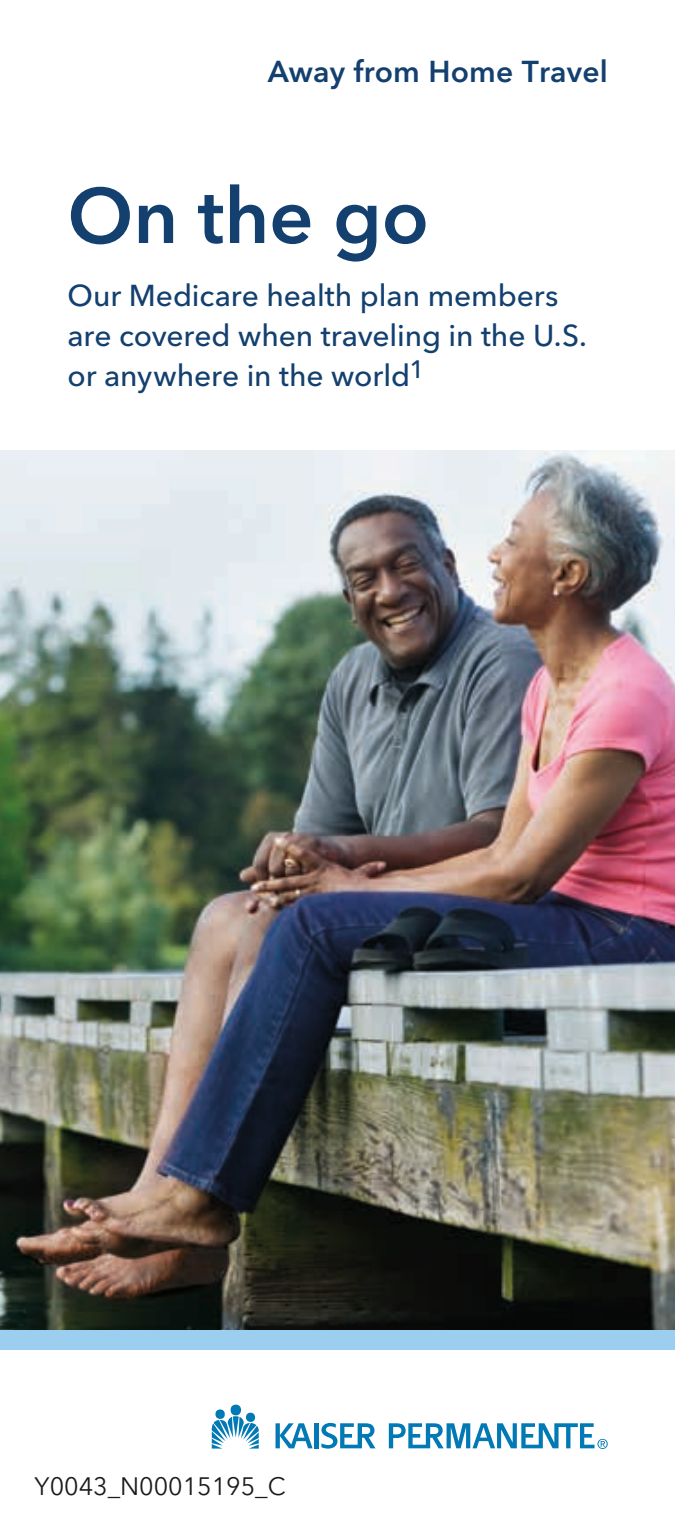
<style>
.page{position:relative;width:675px;height:1530px;background:#fff}
.page>*{position:absolute;margin:0;border:0;box-sizing:border-box;transform-origin:0 0}
.Title_1{font:600 77.5px "Avenir Next LT Pro";color:#13406f}
.Title_2{font:500 30px/40px "Avenir Next LT Pro";letter-spacing:-.005em;color:#13406f}
.Body_text_2{font:600 30px "Avenir Next LT Pro";letter-spacing:.005em;color:#13406f}
.Subhead_1_Bold_14_19{font:25px "Avenir Next LT Pro";color:#1c1b1a}
</style>
<div class="page">
<img style="left:0;top:450px;width:675px;height:880px">
<div style="left:0;top:1330px;width:675px;height:20px;background:#9ccef0"></div>
<svg style="left:212px;top:1409px;width:47px;height:40px"></svg>
<div style="left:230px;top:1405px;width:11px;height:10px;background:#0079b4;border-radius:50%"></div>
<hr style="left:314px;top:1423px;width:4px;height:25px;background:#0079b4">
<svg style="left:276px;top:1423px;width:37px;height:25px"></svg>
<svg style="left:321px;top:1423px;width:54px;height:26px"></svg>
<svg style="left:389px;top:1423px;width:219px;height:26px"></svg>
<p class="Body_text_2" style="left:268px;top:54px;width:342px">Away from Home Travel</p>
<p class="Title_1" style="left:68px;top:169px;width:363px">On the go</p>
<p class="Title_2" style="left:68px;top:275px;width:521px">Our Medicare health plan members are covered when traveling in the U.S. or anywhere in the world<sup>1</sup></p>
<p class="Subhead_1_Bold_14_19" style="left:35px;top:1471px;width:253px">Y0043_N00015195_C</p>
</div>
